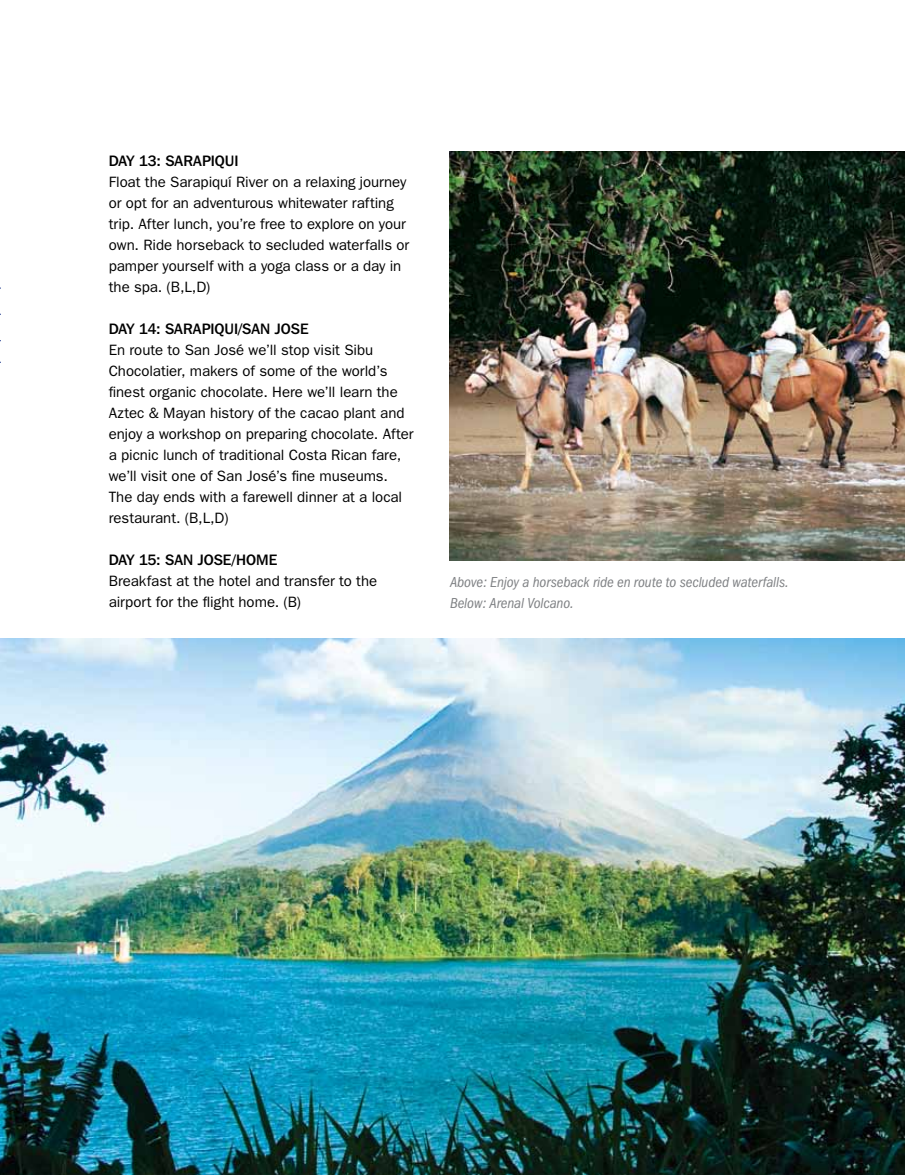
<style>
.page{position:relative;width:905px;height:1175px;background:#fff}
.page>*{position:absolute;margin:0;border:0;box-sizing:border-box;transform-origin:0 0}
.t1{font:15px/21px "Franklin Gothic";letter-spacing:-.005em;color:#000}
.t2{font:italic condensed 15px/21px "Franklin Gothic";letter-spacing:-.005em;color:#808285}
.t3{font:500 15px "Franklin Gothic IT Cby BT";letter-spacing:-.005em;color:#000}
</style>
<div class="page">
<img style="left:449px;top:152px;width:455px;height:408px">
<img style="left:0;top:638px;width:904px;height:536px">
<p class="t3" style="left:109px;top:151px;width:123px">DAY 13: SARAPIQUI</p>
<p class="t1" style="left:109px;top:171px;width:302px">Float the Sarapiquí River on a relaxing journey or opt for an adventurous whitewater rafting trip. After lunch, you’re free to explore on your own. Ride horseback to secluded waterfalls or pamper yourself with a yoga class or a day in the spa. (B,L,D)</p>
<p class="t3" style="left:109px;top:319px;width:192px">DAY 14: SARAPIQUI/SAN JOSE</p>
<p class="t1" style="left:109px;top:339px;width:306px">En route to San José we’ll stop visit Sibu Chocolatier, makers of some of the world’s finest organic chocolate. Here we’ll learn the Aztec &amp; Mayan history of the cacao plant and enjoy a workshop on preparing chocolate. After a picnic lunch of traditional Costa Rican fare, we’ll visit one of San José’s fine museums.<br>The day ends with a farewell dinner at a local restaurant. (B,L,D)</p>
<p class="t3" style="left:109px;top:550px;width:169px">DAY 15: SAN JOSE/HOME</p>
<p class="t1" style="left:109px;top:570px;width:270px">Breakfast at the hotel and transfer to the airport for the flight home. (B)</p>
<p class="t2" style="left:450px;top:571px;width:340px">Above: Enjoy a horseback ride en route to secluded waterfalls.<br>Below: Arenal Volcano.</p>
</div>
